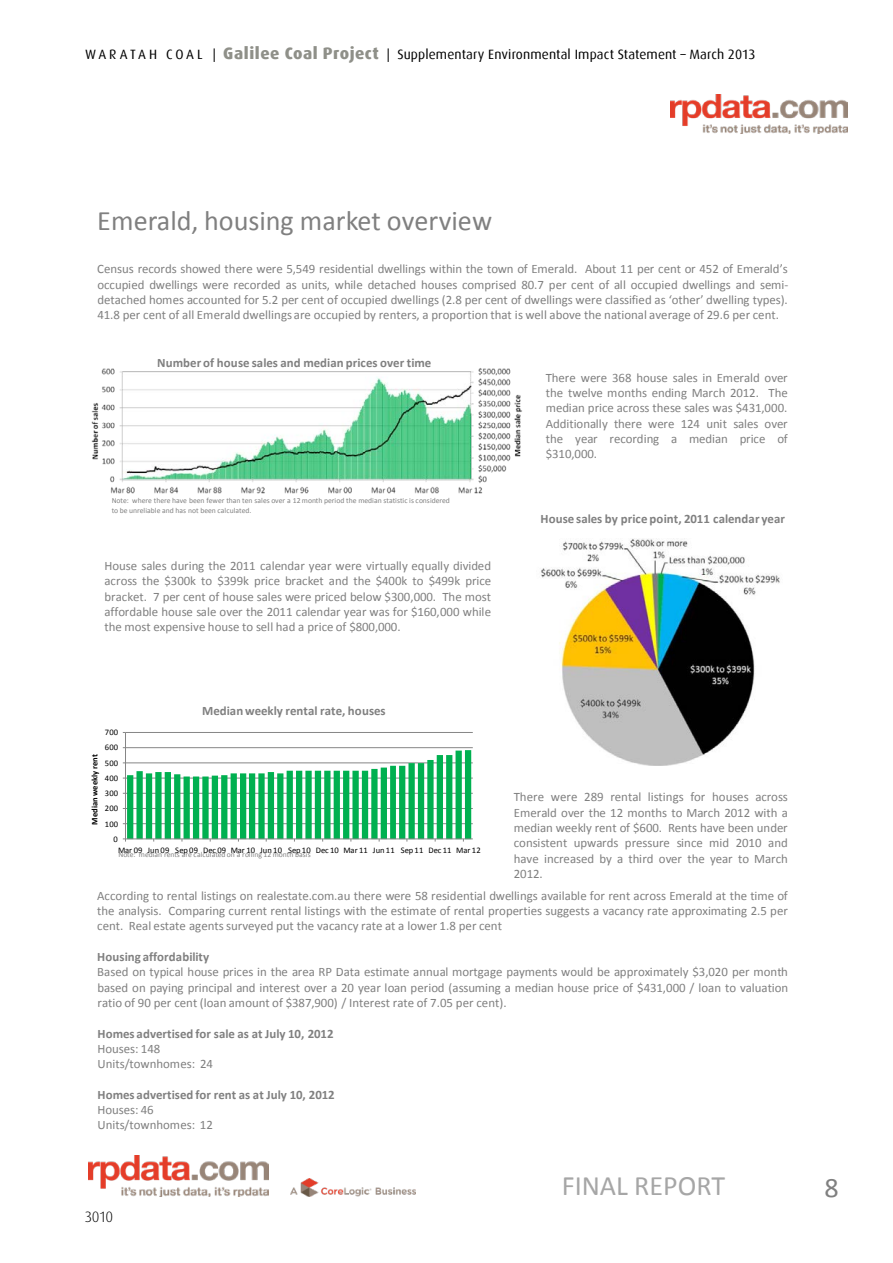
<style>
.page{position:relative;width:893px;height:1263px;background:#fff}
.page>*{position:absolute;margin:0;border:0;box-sizing:border-box;transform-origin:0 0}
.t1{font:28.2px "Calibri";color:#808080}
.t2{font:28.2px "Calibri";color:#a6a6a6}
.t3{font:300 15px "Dax Pro";color:#000}
.t4{font:13.5px "Dax";letter-spacing:.01em;color:#000}
.t5{font:12.9px/15.3px "Calibri";color:#808080;text-align:justify}
.t6{font:700 12.9px "Calibri";letter-spacing:.005em;color:#808080}
.t7{font:8.55px "Calibri";letter-spacing:.015em;color:#000}
.t8{font:700 8.55px "Calibri";letter-spacing:.015em;color:#000}
.t9{font:7.65px/9.1px "Calibri";letter-spacing:-.005em;color:#808080}
.s1{font-weight:800;font-size:16.5px;color:#8f9089}
</style>
<div class="page">
<img style="left:88px;top:1156px;width:181px;height:40px">
<img style="left:290px;top:1178px;width:125px;height:18px">
<img style="left:91px;top:368px;width:431px;height:126px">
<hr style="left:125px;top:823px;width:348px;height:1px;background:#868686">
<hr style="left:125px;top:808px;width:348px;height:1px;background:#868686">
<hr style="left:125px;top:793px;width:348px;height:1px;background:#868686">
<hr style="left:125px;top:778px;width:348px;height:1px;background:#868686">
<hr style="left:125px;top:763px;width:348px;height:1px;background:#868686">
<hr style="left:125px;top:747px;width:348px;height:1px;background:#868686">
<hr style="left:125px;top:732px;width:348px;height:1px;background:#868686">
<hr style="left:125px;top:732px;width:1px;height:107px;background:#868686">
<hr style="left:125px;top:839px;width:348px;height:1px;background:#868686">
<svg style="left:123px;top:747px;width:348px;height:94px"></svg>
<img style="left:541px;top:539px;width:239px;height:226px">
<img style="left:671px;top:94px;width:176px;height:40px">
<p class="t4" style="left:85px;top:47px;width:672px">W A R A T A H C O A L | <span class="s1">Galilee Coal Project</span> | Supplementary Environmental Impact Statement – March 2013</p>
<h1 class="t1" style="left:97px;top:203px;width:396px">Emerald, housing market overview</h1>
<p class="t5" style="left:97px;top:262px;width:692px">Census records showed there were 5,549 residential dwellings within the town of Emerald. About 11 per cent or 452 of Emerald’s occupied dwellings were recorded as units, while detached houses comprised 80.7 per cent of all occupied dwellings and semi&shy;detached homes accounted for 5.2 per cent of occupied dwellings (2.8 per cent of dwellings were classified as ‘other’ dwelling types).<br>41.8 per cent of all Emerald dwellings are occupied by renters, a proportion that is well above the national average of 29.6 per cent.</p>
<p class="t6" style="left:157px;top:355px;width:276px">Number of house sales and median prices over time</p>
<p class="t9" style="left:112px;top:496px;width:340px">Note: where there have been fewer than ten sales over a 12 month period the median statistic is considered to be unreliable and has not been calculated.</p>
<p class="t5" style="left:104px;top:558px;width:388px">House sales during the 2011 calendar year were virtually equally divided across the $300k to $399k price bracket and the $400k to $499k price bracket. 7 per cent of house sales were priced below $300,000. The most affordable house sale over the 2011 calendar year was for $160,000 while the most expensive house to sell had a price of $800,000.</p>
<p class="t5" style="left:546px;top:370px;width:244px">There were 368 house sales in Emerald over the twelve months ending March 2012. The median price across these sales was $431,000.<br>Additionally there were 124 unit sales over the year recording a median price of $310,000.</p>
<p class="t6" style="left:540px;top:511px;width:246px">House sales by price point, 2011 calendar year</p>
<p class="t7" style="left:105px;top:727px;width:15px">700</p>
<p class="t7" style="left:105px;top:742px;width:15px">600</p>
<p class="t8" style="left:89px;top:825px;width:72px;rotate:-90deg">Median weekly rent</p>
<p class="t7" style="left:105px;top:757px;width:15px">500</p>
<p class="t7" style="left:105px;top:772px;width:15px">400</p>
<p class="t7" style="left:105px;top:788px;width:15px">300</p>
<p class="t7" style="left:105px;top:803px;width:15px">200</p>
<p class="t7" style="left:105px;top:818px;width:15px">100</p>
<p class="t7" style="left:114px;top:834px;width:6px">0</p>
<p class="t6" style="left:202px;top:703px;width:185px">Median weekly rental rate, houses</p>
<p class="t7" style="left:118px;top:844px;width:364px">Mar 09 Jun 09 Sep 09 Dec 09 Mar 10 Jun 10 Sep 10 Dec 10 Mar 11 Jun 11 Sep 11 Dec 11 Mar 12</p>
<p class="t9" style="left:118px;top:850px;width:194px">Note: median rents are calculated on a rolling 12 month basis</p>
<p class="t5" style="left:514px;top:789px;width:276px">There were 289 rental listings for houses across Emerald over the 12 months to March 2012 with a median weekly rent of $600. Rents have been under consistent upwards pressure since mid 2010 and have increased by a third over the year to March 2012.</p>
<p class="t5" style="left:97px;top:888px;width:692px">According to rental listings on realestate.com.au there were 58 residential dwellings available for rent across Emerald at the time of the analysis. Comparing current rental listings with the estimate of rental properties suggests a vacancy rate approximating 2.5 per cent. Real estate agents surveyed put the vacancy rate at a lower 1.8 per cent</p>
<p class="t6" style="left:97px;top:948px;width:113px">Housing affordability</p>
<p class="t5" style="left:97px;top:964px;width:692px">Based on typical house prices in the area RP Data estimate annual mortgage payments would be approximately $3,020 per month based on paying principal and interest over a 20 year loan period (assuming a median house price of $431,000 / loan to valuation ratio of 90 per cent (loan amount of $387,900) / Interest rate of 7.05 per cent).</p>
<p class="t6" style="left:97px;top:1025px;width:238px">Homes advertised for sale as at July 10, 2012</p>
<p class="t5" style="left:97px;top:1041px;width:117px">Houses: 148<br>Units/townhomes: 24</p>
<p class="t6" style="left:97px;top:1086px;width:239px">Homes advertised for rent as at July 10, 2012</p>
<p class="t5" style="left:97px;top:1102px;width:117px">Houses: 46<br>Units/townhomes: 12</p>
<p class="t3" style="left:85px;top:1207px;width:30px">3010</p>
<h1 class="t2" style="left:562px;top:1168px;width:165px">FINAL REPORT</h1>
<h1 class="t1" style="left:824px;top:1169px;width:16px">8</h1>
</div>
